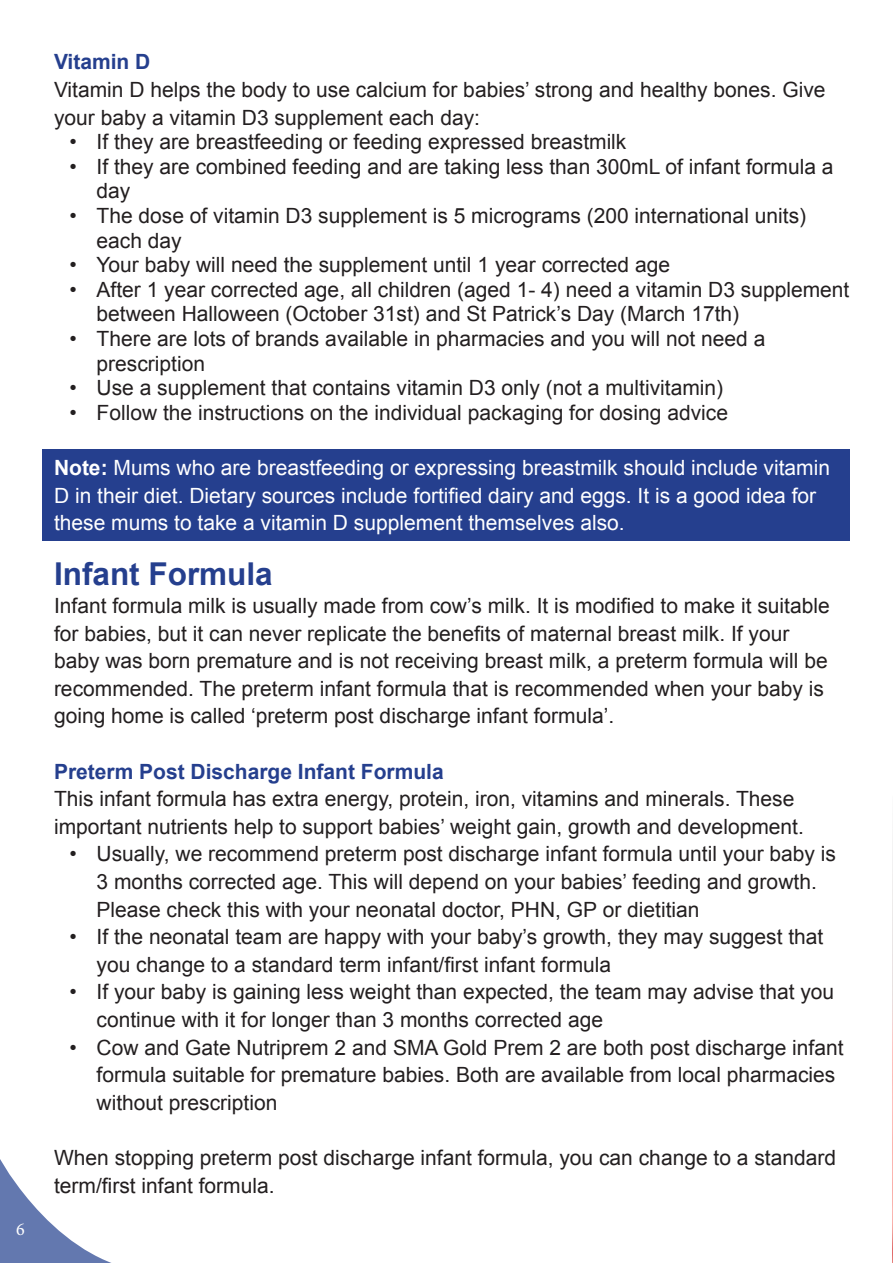
<style>
.page{position:relative;width:893px;height:1263px;background:#fff}
.page>*{position:absolute;margin:0;border:0;box-sizing:border-box;transform-origin:0 0}
.t1{font:700 31.5px "Arial";color:#253f8e}
.t2{font:21px/27.6px "Arial";color:#231f20}
.t3{font:21px/27.6px "Arial";color:#fff}
.t4{font:700 21px "Arial";color:#253f8e}
.t5{font:18px "Minion Pro";color:#fff}
.s1{font-weight:700}
</style>
<div class="page">
<div style="left:43px;top:449px;width:807px;height:92px;background:#253f8e"></div>
<img style="left:892px;top:838px;width:1px;height:425px">
<svg style="left:0;top:1159px;width:111px;height:104px"></svg>
<p class="t5" style="left:16px;top:1217px;width:10px">6</p>
<p class="t4" style="left:54px;top:48px;width:98px">Vitamin D</p>
<p class="t2" style="left:54px;top:76px;width:773px">Vitamin D helps the body to use calcium for babies’ strong and healthy bones. Give your baby a vitamin D3 supplement each day:</p>
<p class="t2" style="left:70px;top:128px;width:558px">• If they are breastfeeding or feeding expressed breastmilk</p>
<p class="t2" style="left:97px;top:154px;width:739px;line-height:24.6px;text-indent:-27px">• If they are combined feeding and are taking less than 300mL of infant formula a day</p>
<p class="t2" style="left:97px;top:203px;width:711px;line-height:24.6px;text-indent:-27px">• The dose of vitamin D3 supplement is 5 micrograms (200 international units) each day</p>
<p class="t2" style="left:70px;top:251px;width:602px">• Your baby will need the supplement until 1 year corrected age</p>
<p class="t2" style="left:97px;top:277px;width:754px;line-height:24.6px;text-indent:-27px">• After 1 year corrected age, all children (aged 1- 4) need a vitamin D3 supplement between Halloween (October 31st) and St Patrick’s Day (March 17th)</p>
<p class="t2" style="left:97px;top:326px;width:670px;line-height:24.6px;text-indent:-27px">• There are lots of brands available in pharmacies and you will not need a prescription</p>
<p class="t2" style="left:70px;top:374px;width:655px">• Use a supplement that contains vitamin D3 only (not a multivitamin)</p>
<p class="t2" style="left:70px;top:399px;width:660px">• Follow the instructions on the individual packaging for dosing advice</p>
<p class="t3" style="left:54px;top:454px;width:778px"><span class="s1">Note:</span> Mums who are breastfeeding or expressing breastmilk should include vitamin<br>D in their diet. Dietary sources include fortified dairy and eggs. It is a good idea for these mums to take a vitamin D supplement themselves also.</p>
<p class="t1" style="left:54px;top:553px;width:220px">Infant Formula</p>
<p class="t2" style="left:54px;top:592px;width:777px">Infant formula milk is usually made from cow’s milk. It is modified to make it suitable for babies, but it can never replicate the benefits of maternal breast milk. If your baby was born premature and is not receiving breast milk, a preterm formula will be recommended. The preterm infant formula that is recommended when your baby is going home is called ‘preterm post discharge infant formula’.</p>
<p class="t4" style="left:54px;top:757px;width:391px">Preterm Post Discharge Infant Formula</p>
<p class="t2" style="left:54px;top:785px;width:751px">This infant formula has extra energy, protein, iron, vitamins and minerals. These important nutrients help to support babies’ weight gain, growth and development.</p>
<p class="t2" style="left:97px;top:840px;width:741px;text-indent:-27px">• Usually, we recommend preterm post discharge infant formula until your baby is<br>3 months corrected age. This will depend on your babies’ feeding and growth.<br>Please check this with your neonatal doctor, PHN, GP or dietitian</p>
<p class="t2" style="left:97px;top:923px;width:728px;text-indent:-27px">• If the neonatal team are happy with your baby’s growth, they may suggest that you change to a standard term infant/first infant formula</p>
<p class="t2" style="left:97px;top:978px;width:739px;text-indent:-27px">• If your baby is gaining less weight than expected, the team may advise that you continue with it for longer than 3 months corrected age</p>
<p class="t2" style="left:97px;top:1034px;width:749px;text-indent:-27px">• Cow and Gate Nutriprem 2 and SMA Gold Prem 2 are both post discharge infant formula suitable for premature babies. Both are available from local pharmacies without prescription</p>
<p class="t2" style="left:54px;top:1144px;width:784px">When stopping preterm post discharge infant formula, you can change to a standard term/first infant formula.</p>
</div>
